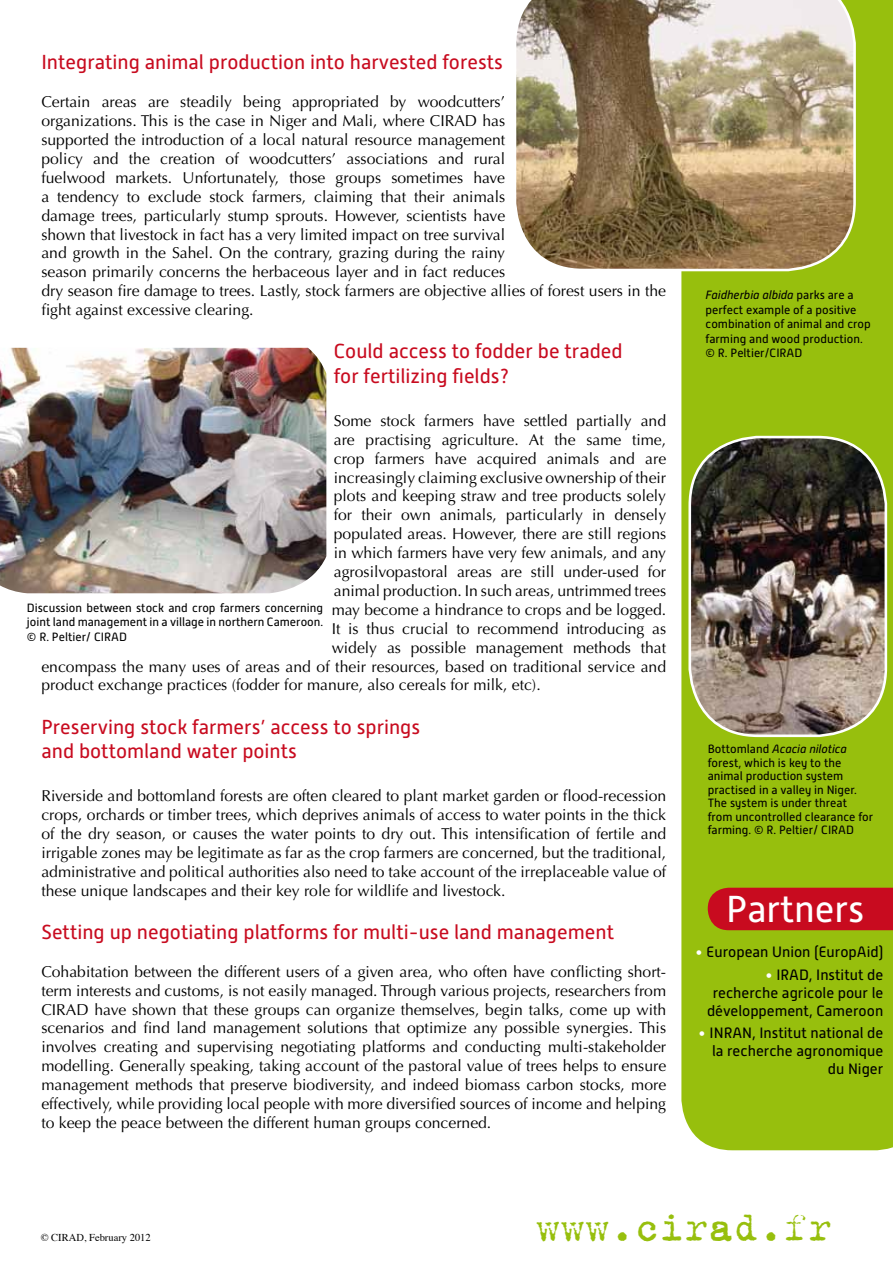
<style>
.page{position:relative;width:893px;height:1263px;background:#fff}
.page>*{position:absolute;margin:0;border:0;box-sizing:border-box;transform-origin:0 0}
.t1{font:45px "Trixie Text";color:#97bf0d}
.t2{font:37.5px "Alwyn New";color:#fff}
.t3{font:20.25px/24.3px "Alwyn New";color:#c80b1f}
.t4{font:15.75px/18.9px "Optima";color:#000;text-align:justify}
.t5{font:15px/18px "Alwyn New";color:#000;text-align:right}
.t6{font:12px/14.4px "Alwyn New";color:#000}
.t7{font:10.5px "Times";color:#000}
.s1{font-style:italic}
.s2{color:#fff}
</style>
<div class="page">
<div style="left:681px;top:0;width:212px;height:1150px;background:#97bf0d"></div>
<img style="left:516px;top:0;width:340px;height:271px">
<img style="left:0;top:348px;width:326px;height:245px">
<img style="left:690px;top:437px;width:196px;height:299px">
<div style="left:688px;top:436px;width:199px;height:301px;border:3px solid #fff;border-radius:68px"></div>
<div style="left:708px;top:888px;width:185px;height:42px;background:#c80b1f"></div>
<p class="t3" style="left:41px;top:50px;width:463px">Integrating animal production into harvested forests</p>
<p class="t4" style="left:41px;top:93px;width:626px;text-align:left">Certain areas are steadily being appropriated by woodcutters’<br>organizations. This is the case in Niger and Mali, where CIRAD has<br>supported the introduction of a local natural resource management<br>policy and the creation of woodcutters’ associations and rural<br>fuelwood markets. Unfortunately, those groups sometimes have<br>a tendency to exclude stock farmers, claiming that their animals<br>damage trees, particularly stump sprouts. However, scientists have<br>shown that livestock in fact has a very limited impact on tree survival<br>and growth in the Sahel. On the contrary, grazing during the rainy<br>season primarily concerns the herbaceous layer and in fact reduces<br>dry season fire damage to trees. Lastly, stock farmers are objective allies of forest users in the fight against excessive clearing.</p>
<p class="t3" style="left:334px;top:339px;width:290px">Could access to fodder be traded for fertilizing fields?</p>
<p class="t4" style="left:334px;top:411px;width:334px">Some stock farmers have settled partially and</p>
<p class="t4" style="left:334px;top:430px;width:334px">are practising agriculture. At the same time,</p>
<p class="t4" style="left:334px;top:449px;width:334px">crop farmers have acquired animals and are</p>
<p class="t4" style="left:334px;top:468px;width:334px">increasingly claiming exclusive ownership of their</p>
<p class="t4" style="left:334px;top:487px;width:334px">plots and keeping straw and tree products solely</p>
<p class="t4" style="left:334px;top:506px;width:334px">for their own animals, particularly in densely</p>
<p class="t4" style="left:334px;top:525px;width:334px">populated areas. However, there are still regions</p>
<p class="t4" style="left:334px;top:544px;width:334px">in which farmers have very few animals, and any</p>
<p class="t4" style="left:334px;top:562px;width:334px">agrosilvopastoral areas are still under-used for</p>
<p class="t4" style="left:334px;top:581px;width:334px">animal production. In such areas, untrimmed trees</p>
<p class="t4" style="left:332px;top:600px;width:336px">may become a hindrance to crops and be logged.</p>
<p class="t4" style="left:332px;top:619px;width:336px">It is thus crucial to recommend introducing as</p>
<p class="t4" style="left:332px;top:638px;width:336px">widely as possible management methods that</p>
<p class="t4" style="left:41px;top:657px;width:626px">encompass the many uses of areas and of their resources, based on traditional service and</p>
<p class="t4" style="left:41px;top:676px;width:501px">product exchange practices (fodder for manure, also cereals for milk, etc).</p>
<p class="t3" style="left:41px;top:715px;width:380px">Preserving stock farmers’ access to springs and bottomland water points</p>
<p class="t4" style="left:41px;top:787px;width:626px">Riverside and bottomland forests are often cleared to plant market garden or flood-recession crops, orchards or timber trees, which deprives animals of access to water points in the thick of the dry season, or causes the water points to dry out. This intensification of fertile and irrigable zones may be legitimate as far as the crop farmers are concerned, but the traditional, administrative and political authorities also need to take account of the irreplaceable value of these unique landscapes and their key role for wildlife and livestock.</p>
<p class="t3" style="left:41px;top:920px;width:574px">Setting up negotiating platforms for multi-use land management</p>
<p class="t4" style="left:41px;top:962px;width:626px">Cohabitation between the different users of a given area, who often have conflicting short&shy;term interests and customs, is not easily managed. Through various projects, researchers from CIRAD have shown that these groups can organize themselves, begin talks, come up with scenarios and find land management solutions that optimize any possible synergies. This involves creating and supervising negotiating platforms and conducting multi-stakeholder modelling. Generally speaking, taking account of the pastoral value of trees helps to ensure management methods that preserve biodiversity, and indeed biomass carbon stocks, more effectively, while providing local people with more diversified sources of income and helping to keep the peace between the different human groups concerned.</p>
<p class="t6" style="left:27px;top:601px;width:298px;text-align:justify">Discussion between stock and crop farmers concerning joint land management in a village in northern Cameroon. © R. Peltier/ CIRAD</p>
<p class="t6" style="left:706px;top:288px;width:167px"><span class="s1">Faidherbia albida</span> parks are a perfect example of a positive combination of animal and crop farming and wood production. © R. Peltier/CIRAD</p>
<p class="t6" style="left:708px;top:742px;width:167px;line-height:13.5px">Bottomland <span class="s1">Acacia nilotica </span>forest, which is key to the animal production system practised in a valley in Niger.<br>The system is under threat from uncontrolled clearance for farming. © R. Peltier/ CIRAD</p>
<h2 class="t2" style="left:726px;top:888px;width:140px">Partners</h2>
<p class="t5" style="left:695px;top:943px;width:190px"><span class="s2">•</span> European Union (EuropAid)</p>
<p class="t5" style="left:707px;top:965px;width:178px"><span class="s2">•</span> IRAD, Institut de recherche agricole pour le développement, Cameroon</p>
<p class="t5" style="left:698px;top:1024px;width:187px"><span class="s2">•</span> INRAN, Institut national de la recherche agronomique du Niger</p>
<p class="t7" style="left:41px;top:1227px;width:112px">© CIRAD, February 2012</p>
<h1 class="t1" style="left:536px;top:1200px;width:298px">www.cirad.fr</h1>
</div>
